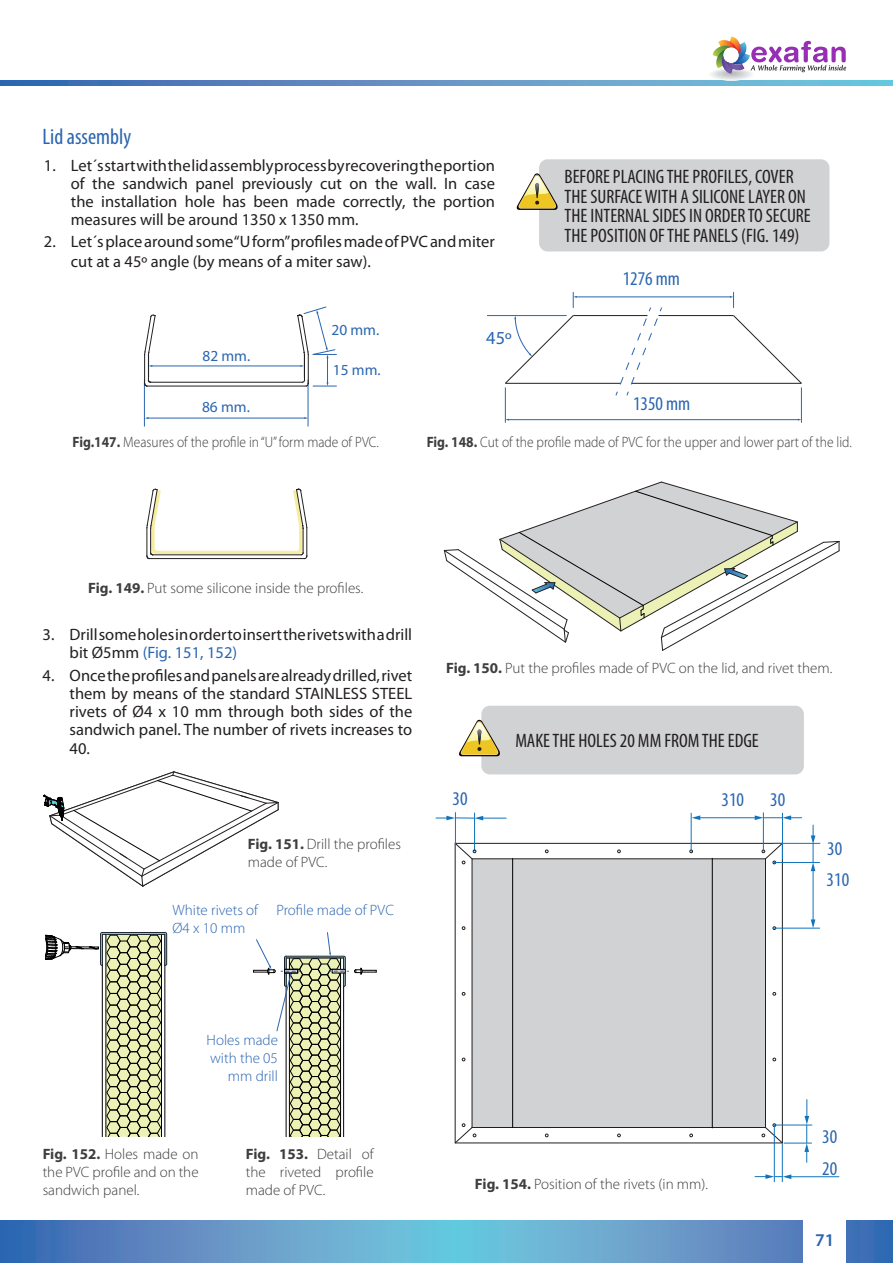
<style>
.page{position:relative;width:893px;height:1263px;background:#fff}
.page>*{position:absolute;margin:0;border:0;box-sizing:border-box;transform-origin:0 0}
._01__Titulos__Nivel{font:condensed 22.5px "Myriad Pro";color:#2a65b1}
._01__Notas{font:condensed 19.5px/19.5px "Myriad Pro";color:#231f20}
._01__Notas-2{font:condensed 19.5px "Myriad Pro";color:#2a65b1}
.t1{font:18.3px "Myriad Pro";color:#2a65b1}
.t2{font:600 18px "Myriad Pro";color:#2a65b1}
.t3{font:16.5px/18px "Myriad Pro";color:#231f20;text-align:justify}
.t4{font:15.3px "Myriad Pro";color:#2a65b1}
._02__Pies_de_imágene{font:300 15px/18px "Myriad Pro";color:#3e3e3f;text-align:justify}
._02__Pies_de_imágene-2{font:300 15px "Myriad Pro";color:#3e3e3f;scale:.9 1}
._01__Notas_dentro_de{font:300 15px/18px "Myriad Pro";color:#2a65b1;text-align:right}
.s1{font-weight:700}
.s2{color:#2a65b1}
</style>
<div class="page">
<svg style="left:1px;top:1220px;width:892px;height:43px;background:#609ac8"></svg>
<svg style="left:1px;top:81px;width:892px;height:4px;background:#5e96c6"></svg>
<div style="left:804px;top:1218px;width:42px;height:45px;background:#fff"></div>
<hr style="left:0;top:1220px;width:1px;height:43px;background:#2a65b1">
<hr style="left:658px;top:315px;width:75px;height:1px;background:#231f20">
<hr style="left:573px;top:315px;width:74px;height:1px;background:#231f20">
<hr style="left:632px;top:383px;width:169px;height:1px;background:#231f20">
<hr style="left:505px;top:383px;width:116px;height:1px;background:#231f20">
<svg style="left:733px;top:315px;width:69px;height:69px"></svg>
<svg style="left:615px;top:318px;width:43px;height:78px"></svg>
<hr style="left:505px;top:388px;width:1px;height:34px;background:#2a65b1">
<hr style="left:801px;top:388px;width:1px;height:34px;background:#2a65b1">
<hr style="left:576px;top:297px;width:155px;height:1px;background:#2a65b1">
<svg style="left:573px;top:292px;width:4px;height:16px"></svg>
<svg style="left:730px;top:292px;width:4px;height:16px"></svg>
<hr style="left:508px;top:419px;width:290px;height:1px;background:#2a65b1">
<hr style="left:487px;top:315px;width:80px;height:1px;background:#2a65b1">
<svg style="left:505px;top:315px;width:69px;height:69px"></svg>
<svg style="left:443px;top:481px;width:397px;height:170px"></svg>
<svg style="left:148px;top:488px;width:157px;height:72px"></svg>
<svg style="left:146px;top:489px;width:162px;height:70px"></svg>
<hr style="left:144px;top:380px;width:1px;height:46px;background:#2a65b1">
<hr style="left:308px;top:380px;width:1px;height:46px;background:#2a65b1">
<hr style="left:152px;top:366px;width:149px;height:1px;background:#2a65b1">
<hr style="left:148px;top:418px;width:157px;height:1px;background:#2a65b1">
<hr style="left:150px;top:382px;width:153px;height:1px;background:#231f20">
<hr style="left:147px;top:386px;width:159px;height:1px;background:#231f20">
<svg style="left:144px;top:315px;width:12px;height:71px"></svg>
<svg style="left:297px;top:306px;width:39px;height:81px"></svg>
<svg style="left:44px;top:771px;width:235px;height:116px"></svg>
<svg style="left:253px;top:932px;width:124px;height:205px"></svg>
<div style="left:455px;top:843px;width:328px;height:300px;border:1px solid #231f20"></div>
<div style="left:472px;top:859px;width:293px;height:268px;background:#d1d2d4"></div>
<div style="left:472px;top:858px;width:294px;height:270px;border:1px solid #231f20"></div>
<svg style="left:762px;top:842px;width:21px;height:22px"></svg>
<hr style="left:774px;top:862px;width:46px;height:1px;background:#1074bc">
<hr style="left:774px;top:843px;width:46px;height:1px;background:#1074bc">
<hr style="left:782px;top:813px;width:1px;height:46px;background:#1074bc">
<hr style="left:763px;top:813px;width:1px;height:38px;background:#1074bc">
<hr style="left:774px;top:928px;width:46px;height:1px;background:#1074bc">
<hr style="left:813px;top:869px;width:1px;height:52px;background:#1074bc">
<svg style="left:811px;top:825px;width:4px;height:46px"></svg>
<svg style="left:811px;top:919px;width:4px;height:9px"></svg>
<hr style="left:474px;top:813px;width:1px;height:38px;background:#1074bc">
<hr style="left:455px;top:812px;width:1px;height:33px;background:#1074bc">
<svg style="left:454px;top:842px;width:22px;height:22px"></svg>
<svg style="left:454px;top:1124px;width:22px;height:20px"></svg>
<hr style="left:691px;top:813px;width:1px;height:38px;background:#1074bc">
<hr style="left:699px;top:817px;width:57px;height:1px;background:#1074bc">
<svg style="left:692px;top:815px;width:8px;height:5px"></svg>
<svg style="left:755px;top:815px;width:47px;height:5px"></svg>
<svg style="left:436px;top:816px;width:70px;height:4px"></svg>
<hr style="left:712px;top:858px;width:1px;height:270px;background:#000001">
<hr style="left:512px;top:858px;width:1px;height:269px;background:#000001">
<hr style="left:774px;top:1124px;width:38px;height:1px;background:#1074bc">
<svg style="left:762px;top:1099px;width:49px;height:63px"></svg>
<hr style="left:774px;top:1125px;width:1px;height:57px;background:#1074bc">
<hr style="left:790px;top:1176px;width:49px;height:1px;background:#1074bc">
<svg style="left:755px;top:1174px;width:36px;height:5px"></svg>
<hr style="left:782px;top:1144px;width:1px;height:38px;background:#1074bc">
<svg style="left:45px;top:932px;width:122px;height:205px"></svg>
<div style="left:709px;top:69px;width:44px;height:11px;background:#fafafa;border-radius:50%"></div>
<div style="left:710px;top:69px;width:43px;height:11px;background:#fafafa;border-radius:50%"></div>
<div style="left:711px;top:69px;width:41px;height:11px;background:#f2f3f4;border-radius:50%"></div>
<div style="left:713px;top:69px;width:37px;height:10px;background:#eeeeef;border-radius:50%"></div>
<div style="left:714px;top:70px;width:35px;height:9px;background:#e9eaeb;border-radius:50%"></div>
<div style="left:715px;top:70px;width:33px;height:8px;background:#e4e5e7;border-radius:50%"></div>
<div style="left:715px;top:70px;width:32px;height:8px;background:#e4e5e7;border-radius:50%"></div>
<div style="left:716px;top:70px;width:30px;height:8px;background:#e0e1e3;border-radius:50%"></div>
<div style="left:717px;top:70px;width:29px;height:8px;background:#e0e1e3;border-radius:50%"></div>
<div style="left:718px;top:70px;width:27px;height:8px;background:#dcdddf;border-radius:50%"></div>
<div style="left:719px;top:71px;width:24px;height:6px;background:#d8d9db;border-radius:50%"></div>
<div style="left:721px;top:71px;width:21px;height:6px;background:#d4d5d7;border-radius:50%"></div>
<div style="left:723px;top:71px;width:17px;height:5px;background:#cbccce;border-radius:50%"></div>
<svg style="left:713px;top:37px;width:133px;height:38px"></svg>
<div style="left:539px;top:159px;width:290px;height:92px;background:#d1d2d4;border-radius:9px"></div>
<svg style="left:516px;top:173px;width:42px;height:37px"></svg>
<div style="left:481px;top:706px;width:323px;height:68px;background:#d1d2d4;border-radius:9px"></div>
<svg style="left:459px;top:718px;width:41px;height:38px"></svg>
<p class="_01__Titulos__Nivel" style="left:43px;top:123px;width:90px">Lid assembly</p>
<p class="t3" style="left:71px;top:156px;width:426px;text-indent:-27px">1. Let´s start with the lid assembly process by recovering the portion of the sandwich panel previously cut on the wall. In case the installation hole has been made correctly, the portion measures will be around 1350 x 1350 mm.</p>
<p class="t3" style="left:71px;top:232px;width:426px;line-height:19.5px;text-indent:-27px">2. Let´s place around some “U form” profiles made of PVC and miter cut at a 45º angle (by means of a miter saw).</p>
<p class="t4" style="left:202px;top:346px;width:49px">82 mm.</p>
<p class="t4" style="left:202px;top:398px;width:49px">86 mm.</p>
<p class="t4" style="left:331px;top:320px;width:49px">20 mm.</p>
<p class="t4" style="left:333px;top:360px;width:49px">15 mm.</p>
<p class="t1" style="left:486px;top:326px;width:27px">45º</p>
<p class="_01__Notas" style="left:565px;top:167px;width:248px">BEFORE PLACING THE PROFILES, COVER THE SURFACE WITH A SILICONE LAYER ON THE INTERNAL SIDES IN ORDER TO SECURE THE POSITION OF THE PANELS (FIG. 149)</p>
<p class="_01__Notas-2" style="left:623px;top:267px;width:59px">1276 mm</p>
<p class="_01__Notas-2" style="left:633px;top:392px;width:59px">1350 mm</p>
<p class="_02__Pies_de_imágene-2" style="left:73px;top:434px;width:342px"><span class="s1">Fig.147.</span> Measures of the profile in “U” form made of PVC.</p>
<p class="_02__Pies_de_imágene-2" style="left:427px;top:434px;width:474px"><span class="s1">Fig. 148.</span> Cut of the profile made of PVC for the upper and lower part of the lid.</p>
<p class="_02__Pies_de_imágene" style="left:88px;top:579px;width:277px"><span class="s1">Fig. 149.</span> Put some silicone inside the profiles.</p>
<p class="t3" style="left:70px;top:626px;width:344px;text-indent:-27px">3. Drill some holes in order to insert the rivets with a drill bit Ø5mm <span class="s2">(Fig. 151, 152)</span></p>
<p class="t3" style="left:70px;top:666px;width:344px;text-indent:-27px">4. Once the profiles and panels are already drilled, rivet them by means of the standard STAINLESS STEEL rivets of Ø4 x 10 mm through both sides of the sandwich panel. The number of rivets increases to</p>
<p class="t3" style="left:70px;top:739px;width:22px">40.</p>
<p class="_02__Pies_de_imágene" style="left:248px;top:835px;width:155px"><span class="s1">Fig. 151.</span> Drill the profiles made of PVC.</p>
<p class="_01__Notas_dentro_de" style="left:276px;top:901px;width:119px">Profile made of PVC</p>
<p class="_01__Notas_dentro_de" style="left:173px;top:901px;width:87px;text-align:left">White rivets of<br>Ø4 x 10 mm</p>
<p class="_02__Pies_de_imágene" style="left:446px;top:659px;width:388px"><span class="s1">Fig. 150.</span> Put the profiles made of PVC on the lid, and rivet them.</p>
<p class="_01__Notas" style="left:515px;top:731px;width:245px">MAKE THE HOLES 20 MM FROM THE EDGE</p>
<p class="_01__Notas-2" style="left:453px;top:787px;width:17px">30</p>
<p class="_01__Notas-2" style="left:770px;top:788px;width:17px">30</p>
<p class="_01__Notas-2" style="left:722px;top:788px;width:24px">310</p>
<p class="_01__Notas-2" style="left:827px;top:836px;width:17px">30</p>
<p class="_01__Notas-2" style="left:827px;top:867px;width:24px">310</p>
<p class="_01__Notas_dentro_de" style="left:207px;top:1031px;width:73px">Holes made with the 05 mm drill</p>
<p class="_02__Pies_de_imágene" style="left:43px;top:1145px;width:157px"><span class="s1">Fig. 152.</span> Holes made on the PVC profile and on the sandwich panel.</p>
<p class="_02__Pies_de_imágene" style="left:246px;top:1145px;width:129px"><span class="s1">Fig. 153.</span> Detail of the riveted profile made of PVC.</p>
<p class="_02__Pies_de_imágene" style="left:475px;top:1175px;width:235px"><span class="s1">Fig. 154.</span> Position of the rivets (in mm).</p>
<p class="_01__Notas-2" style="left:822px;top:1124px;width:17px">30</p>
<p class="_01__Notas-2" style="left:822px;top:1157px;width:17px">20</p>
<p class="t2" style="left:815px;top:1229px;width:21px">71</p>
</div>
